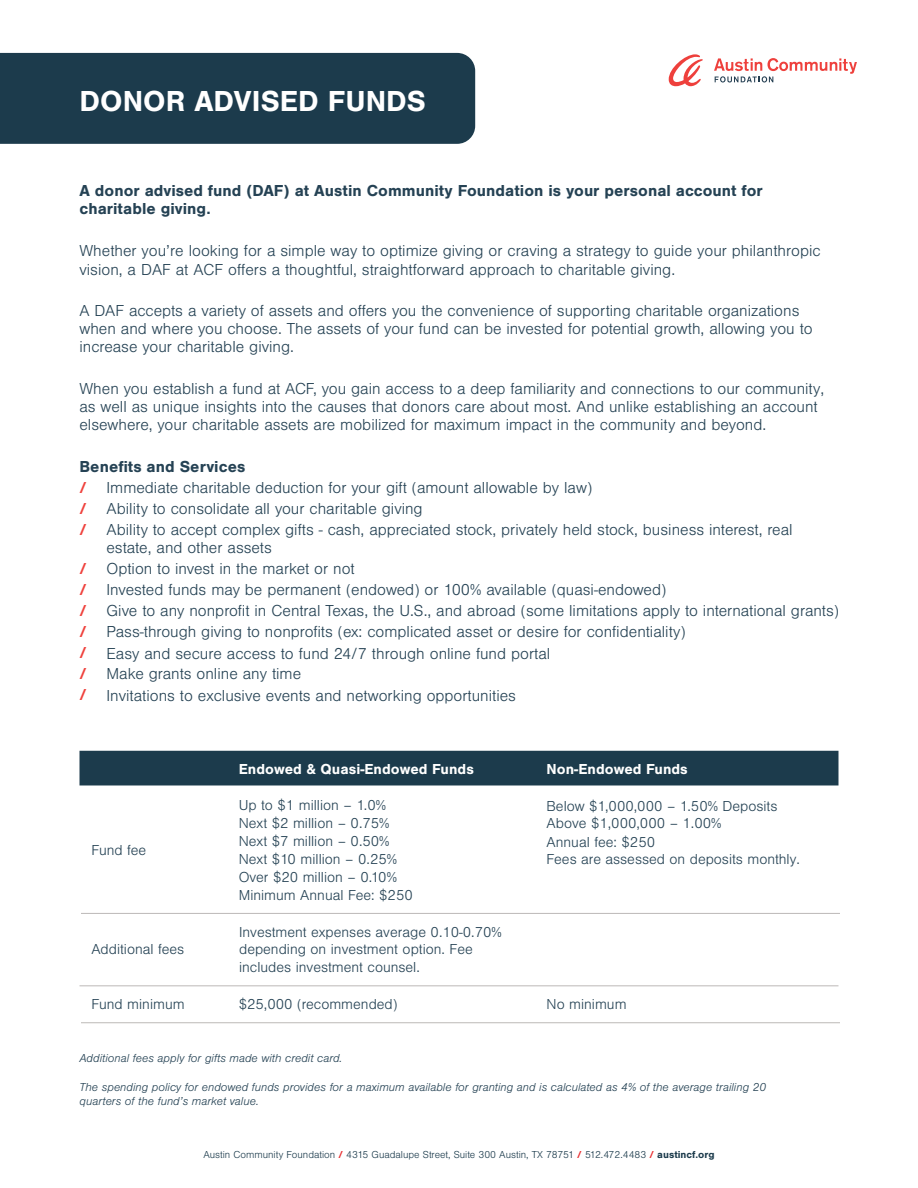
<style>
.page{position:relative;width:918px;height:1188px;background:#fff}
.page>*{position:absolute;margin:0;border:0;box-sizing:border-box;transform-origin:0 0}
.t1{font:700 30px "Foundation Sans";color:#fff}
.t2{font:300 16.5px/18px "Foundation Sans";color:#254254}
.t3{font:700 16.5px/18px "Foundation Sans";color:#254254}
.t4{font:300 15px/17.4px "Foundation Sans";color:#254254}
.t5{font:700 15px "Foundation Sans";color:#fff}
.t6{font:italic 300 12px/14.4px "Foundation Sans";color:#254254}
.t7{font:300 10.5px "Foundation Sans";color:#1c3b4c}
.s1{font-weight:700;color:#ef423d}
.s2{font-weight:700;color:#e82c2e}
.s3{font-weight:700}
</style>
<div class="page">
<div style="left:0;top:53px;width:475px;height:91px;background:#1c3b4c"></div>
<div style="left:80px;top:751px;width:758px;height:34px;background:#1c3b4c"></div>
<hr style="left:80px;top:986px;width:758px;height:1px;background:#78716e">
<hr style="left:81px;top:1023px;width:759px;height:1px;background:#78716e">
<hr style="left:81px;top:913px;width:759px;height:1px;background:#78716e">
<svg style="left:669px;top:54px;width:34px;height:32px"></svg>
<svg style="left:714px;top:58px;width:143px;height:25px"></svg>
<p class="t1" style="left:80px;top:84px;width:348px">DONOR ADVISED FUNDS</p>
<p class="t3" style="left:80px;top:182px;width:685px">A donor advised fund (DAF) at Austin Community Foundation is your personal account for charitable giving.</p>
<p class="t2" style="left:80px;top:241px;width:743px;line-height:19.2px">Whether you’re looking for a simple way to optimize giving or craving a strategy to guide your philanthropic vision, a DAF at ACF offers a thoughtful, straightforward approach to charitable giving.</p>
<p class="t2" style="left:80px;top:302px;width:735px">A DAF accepts a variety of assets and offers you the convenience of supporting charitable organizations when and where you choose. The assets of your fund can be invested for potential growth, allowing you to increase your charitable giving.</p>
<p class="t2" style="left:80px;top:380px;width:746px">When you establish a fund at ACF, you gain access to a deep familiarity and connections to our community, as well as unique insights into the causes that donors care about most. And unlike establishing an account elsewhere, your charitable assets are mobilized for maximum impact in the community and beyond.</p>
<p class="t3" style="left:80px;top:458px;width:167px">Benefits and Services</p>
<p class="t2" style="left:80px;top:479px;width:514px"><span class="s1">/</span> Immediate charitable deduction for your gift (amount allowable by law)</p>
<p class="t2" style="left:80px;top:500px;width:345px"><span class="s1">/</span> Ability to consolidate all your charitable giving</p>
<p class="t2" style="left:106px;top:521px;width:688px;text-indent:-27px"><span class="s1">/</span> Ability to accept complex gifts - cash, appreciated stock, privately held stock, business interest, real estate, and other assets</p>
<p class="t2" style="left:80px;top:560px;width:277px"><span class="s1">/</span> Option to invest in the market or not</p>
<p class="t2" style="left:80px;top:581px;width:588px"><span class="s1">/</span> Invested funds may be permanent (endowed) or 100% available (quasi-endowed)</p>
<p class="t2" style="left:80px;top:602px;width:761px"><span class="s1">/</span> Give to any nonprofit in Central Texas, the U.S., and abroad (some limitations apply to international grants)</p>
<p class="t2" style="left:80px;top:623px;width:608px"><span class="s1">/</span> Pass-through giving to nonprofits (ex: complicated asset or desire for confidentiality)</p>
<p class="t2" style="left:80px;top:645px;width:472px"><span class="s1">/</span> Easy and secure access to fund 24/7 through online fund portal</p>
<p class="t2" style="left:80px;top:665px;width:223px"><span class="s1">/</span> Make grants online any time</p>
<p class="t2" style="left:80px;top:687px;width:438px"><span class="s1">/</span> Invitations to exclusive events and networking opportunities</p>
<p class="t4" style="left:91px;top:842px;width:56px">Fund fee</p>
<p class="t4" style="left:92px;top:941px;width:94px">Additional fees</p>
<p class="t5" style="left:239px;top:761px;width:237px">Endowed &amp; Quasi-Endowed Funds</p>
<p class="t5" style="left:547px;top:761px;width:143px">Non-Endowed Funds</p>
<p class="t4" style="left:239px;top:797px;width:149px">Up to $1 million – 1.0%</p>
<p class="t4" style="left:239px;top:815px;width:152px">Next $2 million – 0.75%</p>
<p class="t4" style="left:239px;top:833px;width:152px">Next $7 million – 0.50%</p>
<p class="t4" style="left:239px;top:851px;width:160px">Next $10 million – 0.25%</p>
<p class="t4" style="left:239px;top:869px;width:160px">Over $20 million – 0.10%</p>
<p class="t4" style="left:239px;top:887px;width:176px">Minimum Annual Fee: $250</p>
<p class="t4" style="left:239px;top:924px;width:264px">Investment expenses average 0.10-0.70% depending on investment option. Fee includes investment counsel.</p>
<p class="t4" style="left:547px;top:798px;width:232px;line-height:16.8px">Below $1,000,000 – 1.50% Deposits<br>Above $1,000,000 – 1.00%</p>
<p class="t4" style="left:547px;top:834px;width:255px;line-height:17px">Annual fee: $250<br>Fees are assessed on deposits monthly.</p>
<p class="t4" style="left:92px;top:995px;width:95px">Fund minimum</p>
<p class="t4" style="left:239px;top:995px;width:160px">$25,000 (recommended)</p>
<p class="t4" style="left:547px;top:995px;width:82px">No minimum</p>
<p class="t6" style="left:80px;top:1051px;width:264px">Additional fees apply for gifts made with credit card.</p>
<p class="t6" style="left:80px;top:1080px;width:688px">The spending policy for endowed funds provides for a maximum available for granting and is calculated as 4% of the average trailing 20 quarters of the fund’s market value.</p>
<p class="t7" style="left:203px;top:1149px;width:513px">Austin Community Foundation <span class="s2">/</span> 4315 Guadalupe Street, Suite 300 Austin, TX 78751 <span class="s2">/</span> 512.472.4483 <span class="s2">/</span> <span class="s3">austincf.org</span></p>
</div>
